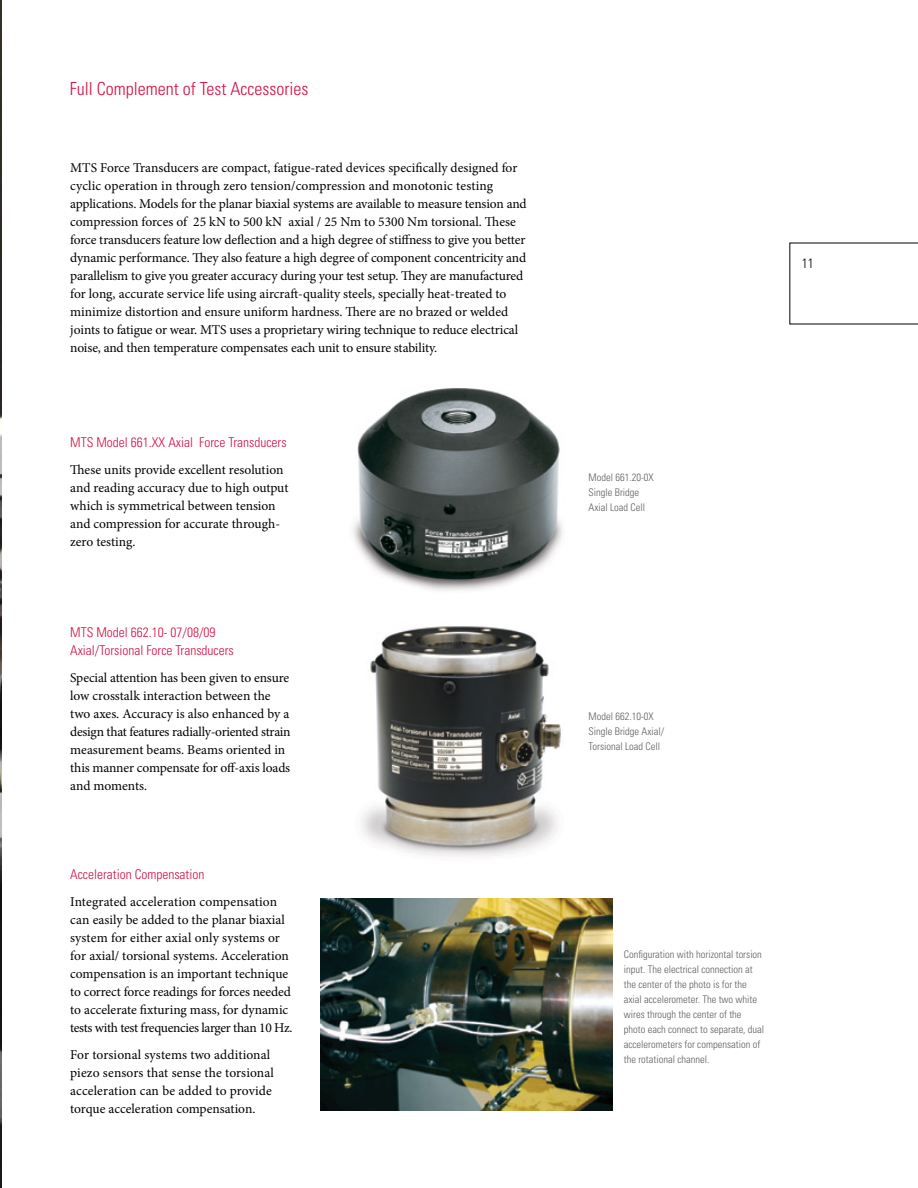
<style>
.page{position:relative;width:918px;height:1188px;background:#fff}
.page>*{position:absolute;margin:0;border:0;box-sizing:border-box;transform-origin:0 0}
.t1{font:300 condensed 18px "Univers";color:#d31245}
.t2{font:13.5px/18px "Minion Pro";letter-spacing:-.005em;color:#000}
.t3{font:300 condensed 13.5px/18px "Univers";color:#d31245}
.t4{font:300 condensed 13.5px "Univers";color:#000}
.t5{font:300 condensed 10.5px/15px "Univers";color:#5f6062}
</style>
<div class="page">
<svg style="left:790px;top:243px;width:128px;height:81px"></svg>
<img style="left:362px;top:626px;width:199px;height:231px">
<img style="left:320px;top:899px;width:292px;height:212px">
<img style="left:353px;top:388px;width:210px;height:203px">
<img style="left:0;top:0;width:1px;height:1188px">
<h1 class="t1" style="left:70px;top:78px;width:240px">Full Complement of Test Accessories</h1>
<p class="t2" style="left:70px;top:159px;width:458px">MTS Force Transducers are compact, fatigue-rated devices specifically designed for cyclic operation in through zero tension/compression and monotonic testing applications. Models for the planar biaxial systems are available to measure tension and compression forces of 25 kN to 500 kN axial / 25 Nm to 5300 Nm torsional. These force transducers feature low deflection and a high degree of stiffness to give you better dynamic performance. They also feature a high degree of component concentricity and parallelism to give you greater accuracy during your test setup. They are manufactured for long, accurate service life using aircraft-quality steels, specially heat-treated to minimize distortion and ensure uniform hardness. There are no brazed or welded joints to fatigue or wear. MTS uses a proprietary wiring technique to reduce electrical noise, and then temperature compensates each unit to ensure stability.</p>
<p class="t3" style="left:70px;top:433px;width:218px">MTS Model 661.XX Axial Force Transducers</p>
<p class="t2" style="left:70px;top:461px;width:220px">These units provide excellent resolution and reading accuracy due to high output which is symmetrical between tension and compression for accurate through&shy;zero testing.</p>
<p class="t5" style="left:589px;top:470px;width:67px">Model 661.20-0X<br>Single Bridge<br>Axial Load Cell</p>
<p class="t3" style="left:70px;top:624px;width:165px">MTS Model 662.10- 07/08/09<br>Axial/Torsional Force Transducers</p>
<p class="t2" style="left:70px;top:669px;width:222px">Special attention has been given to ensure low crosstalk interaction between the two axes. Accuracy is also enhanced by a design that features radially-oriented strain measurement beams. Beams oriented in this manner compensate for off-axis loads and moments.</p>
<p class="t3" style="left:70px;top:865px;width:136px">Acceleration Compensation</p>
<p class="t2" style="left:70px;top:893px;width:224px">Integrated acceleration compensation can easily be added to the planar biaxial system for either axial only systems or for axial/ torsional systems. Acceleration compensation is an important technique to correct force readings for forces needed to accelerate fixturing mass, for dynamic tests with test frequencies larger than 10 Hz.</p>
<p class="t2" style="left:70px;top:1046px;width:205px">For torsional systems two additional piezo sensors that sense the torsional acceleration can be added to provide torque acceleration compensation.</p>
<p class="t5" style="left:589px;top:709px;width:77px">Model 662.10-0X<br>Single Bridge Axial/<br>Torsional Load Cell</p>
<p class="t5" style="left:624px;top:947px;width:142px">Configuration with horizontal torsion input. The electrical connection at the center of the photo is for the axial accelerometer. The two white wires through the center of the photo each connect to separate, dual accelerometers for compensation of the rotational channel.</p>
<p class="t4" style="left:802px;top:255px;width:13px">11</p>
</div>
